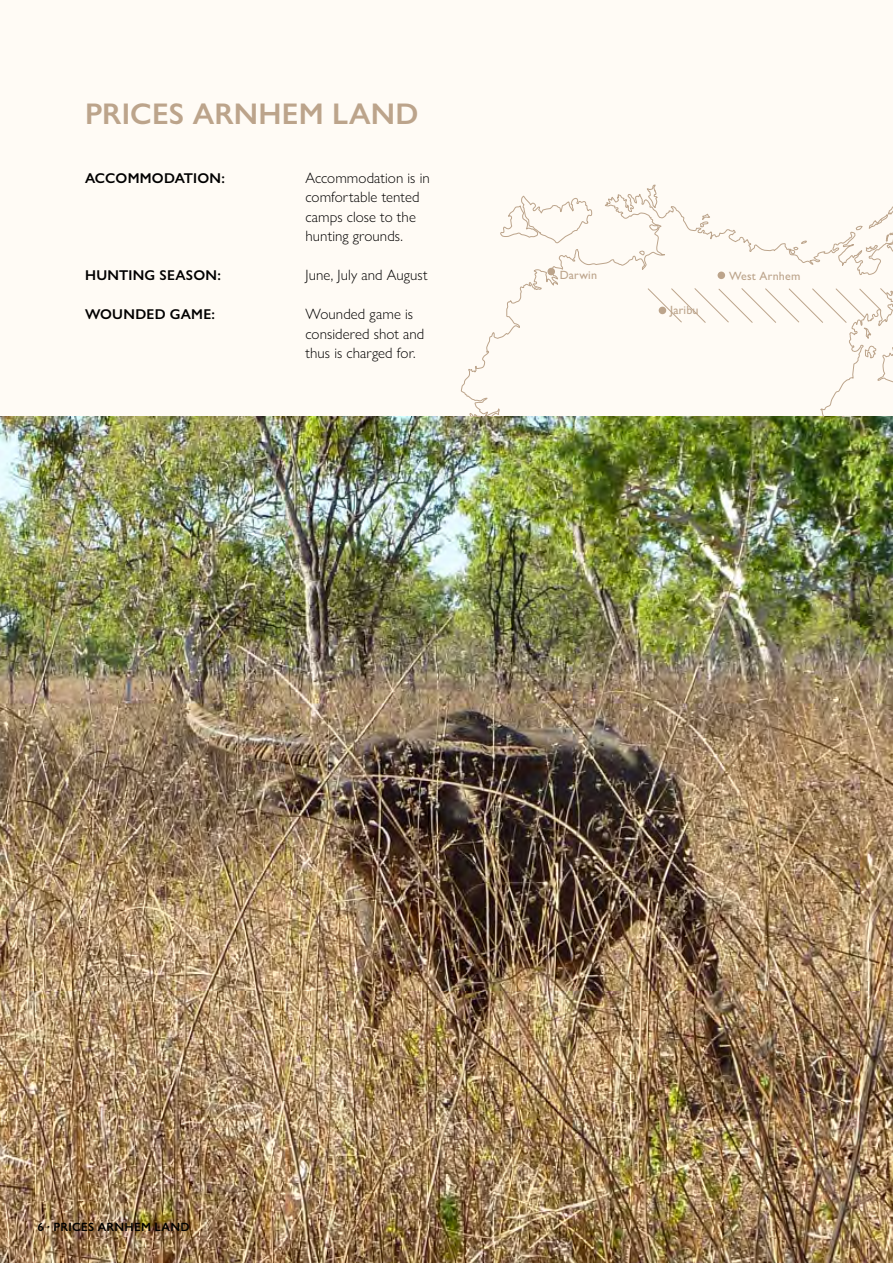
<style>
.page{position:relative;width:893px;height:1263px;background:#fff}
.page>*{position:absolute;margin:0;border:0;box-sizing:border-box;transform-origin:0 0}
.t1{font:600 30px "Gill Sans Nova";letter-spacing:.005em;color:#bca48b}
.t2{font:300 15px/19.5px "Gill Sans Nova";letter-spacing:.005em;color:#000}
.t3{font:600 14.25px "Gill Sans Nova";letter-spacing:.015em;color:#000}
.t4{font:500 12px "Gill Sans Nova";letter-spacing:.02em;color:#bca48b}
.t5{font:600 12px "Gill Sans Nova";color:#000}
</style>
<div class="page">
<div style="left:0;top:0;width:893px;height:417px;background:#fffbf5"></div>
<img style="left:0;top:417px;width:893px;height:846px">
<svg style="left:439px;top:184px;width:454px;height:233px"></svg>
<svg style="left:648px;top:288px;width:239px;height:35px"></svg>
<div style="left:547px;top:268px;width:8px;height:7px;background:#bca48b;border-radius:50%"></div>
<div style="left:659px;top:307px;width:7px;height:7px;background:#bca48b;border-radius:50%"></div>
<div style="left:718px;top:272px;width:7px;height:7px;background:#bca48b;border-radius:50%"></div>
<h1 class="t1" style="left:85px;top:95px;width:335px">PRICES ARNHEM LAND</h1>
<p class="t3" style="left:85px;top:169px;width:141px">ACCOMMODATION:</p>
<p class="t2" style="left:306px;top:168px;width:126px">Accommodation is in comfortable tented camps close to the hunting grounds.</p>
<p class="t3" style="left:85px;top:266px;width:137px">HUNTING SEASON:</p>
<p class="t2" style="left:306px;top:265px;width:124px">June, July and August</p>
<p class="t3" style="left:85px;top:305px;width:131px">WOUNDED GAME:</p>
<p class="t2" style="left:306px;top:304px;width:120px">Wounded game is considered shot and thus is charged for.</p>
<p class="t4" style="left:560px;top:267px;width:39px">Darwin</p>
<p class="t4" style="left:670px;top:303px;width:30px">Jaribu</p>
<p class="t4" style="left:729px;top:268px;width:73px">West Arnhem</p>
<p class="t5" style="left:37px;top:1219px;width:31px">6 · PRICES</p>
<p class="t5" style="left:98px;top:1219px;width:19px">ARNHEM</p>
<p class="t5" style="left:155px;top:1219px;width:18px">LAND</p>
</div>
